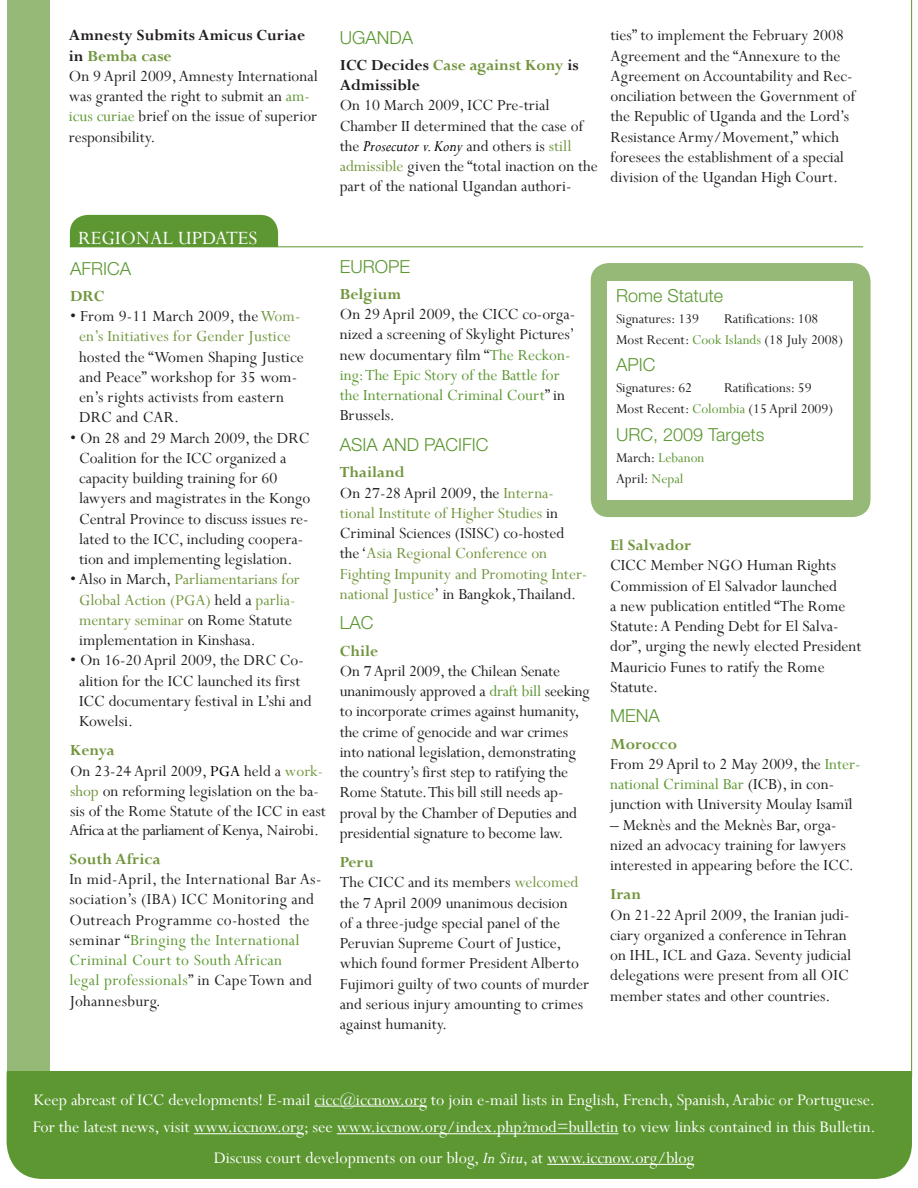
<style>
.page{position:relative;width:918px;height:1188px;background:#fff}
.page>*{position:absolute;margin:0;border:0;box-sizing:border-box;transform-origin:0 0}
.t1{font:21px "Perpetua";color:#fff}
.t2{font:18px/27.6px "Perpetua";color:#fff}
.t3{font:300 18px "Helvetica Neue";color:#5c9731}
.t4{font:17.25px/20.2px "Perpetua";color:#231f20}
.t5{font:17.25px/20.2px "Perpetua";color:#71953d}
.t6{font:17.25px/20.2px "Perpetua";letter-spacing:.02em;color:#231f20}
.t7{font:700 17.25px "Perpetua";color:#71953d}
.t8{font:17.25px "Perpetua";letter-spacing:-.03em;color:#231f20}
.t9{font:700 17.25px/20.2px "Perpetua";color:#231f20}
.t10{font:15px/21px "Perpetua";color:#231f20}
.s1{font-weight:700}
.s2{font-weight:700;color:#71953d}
.s3{color:#5c9731}
.s4{color:#71953d}
.s5{font-style:italic;color:#000}
.s6{color:#231f20}
.s7{color:#000}
.s8{font-style:italic}
</style>
<div class="page">
<div style="left:7px;top:1040px;width:905px;height:139px;background:#5c9731;border-radius:36px"></div>
<div style="left:9px;top:1002px;width:909px;height:69px;background:#fff"></div>
<div style="left:7px;top:0;width:42px;height:1071px;background:#96b977"></div>
<hr style="left:911px;top:0;width:1px;height:1077px;background:#5c9731">
<hr style="left:314px;top:1106px;width:113px;height:1px;background:#fff">
<hr style="left:194px;top:1133px;width:110px;height:1px;background:#fff">
<hr style="left:337px;top:1133px;width:281px;height:1px;background:#fff">
<hr style="left:547px;top:1164px;width:147px;height:1px;background:#fff">
<div style="left:70px;top:215px;width:208px;height:63px;background:#5c9731;border-radius:18px"></div>
<div style="left:64px;top:247px;width:512px;height:43px;background:#fff"></div>
<hr style="left:70px;top:246px;width:793px;height:1px;background:#5c9731">
<div style="left:591px;top:263px;width:280px;height:254px;background:#96b977;border-radius:18px"></div>
<div style="left:607px;top:281px;width:246px;height:219px;background:#fff"></div>
<p class="t4" style="left:69px;top:25px;width:250px"><span class="s1">Amnesty Submits Amicus Curiae in</span> <span class="s2">Bemba case<br></span>On 9 April 2009, Amnesty International was granted the right to submit an <span class="s3">am&shy;icus curiae</span> brief on the issue of superior responsibility.</p>
<p class="t3" style="left:340px;top:26px;width:13px">UGAN</p>
<p class="t3" style="left:389px;top:26px;width:25px">DA</p>
<p class="t9" style="left:340px;top:55px;width:240px">ICC Decides <span class="s4">Case against Kony</span> is<br>Admissible</p>
<p class="t4" style="left:340px;top:95px;width:260px">On 10 March 2009, ICC Pre-trial Chamber II determined that the case of the <span class="s5">Prosecutor v. Kony</span> and others is <span class="s4">still admissible</span> given the “total inaction on the part of the national Ugandan authori-</p>
<p class="t4" style="left:611px;top:25px;width:246px">ties” to implement the February 2008<br>Agreement and the “Annexure to the Agreement on Accountability and Rec&shy;onciliation between the Government of the Republic of Uganda and the Lord’s Resistance Army/Movement,” which foresees the establishment of a special division of the Ugandan High Court.</p>
<p class="t1" style="left:78px;top:225px;width:181px">REGIONAL UPDATES</p>
<p class="t3" style="left:70px;top:257px;width:63px">AFRICA</p>
<p class="t7" style="left:70px;top:285px;width:36px">DRC</p>
<p class="t5" style="left:70px;top:306px;width:232px;text-align:center"><span class="s6">• From 9-11 March 2009, the</span> Wom&shy;en’s Initiatives for Gender Justice</p>
<p class="t4" style="left:79px;top:346px;width:226px">hosted the “Women Shaping Justice and Peace” workshop for 35 wom&shy;en’s rights activists from eastern<br>DRC and CAR.</p>
<p class="t4" style="left:79px;top:427px;width:233px;text-indent:-9px">• On 28 and 29 March 2009, the DRC Coalition for the ICC organized a capacity building training for 60 lawyers and magistrates in the Kongo Central Province to discuss issues re&shy;lated to the ICC, including coopera&shy;tion and implementing legislation.</p>
<p class="t5" style="left:79px;top:569px;width:222px;text-indent:-9px"><span class="s6">• Also in March,</span> Parliamentarians for Global Action (PGA) <span class="s6">held a</span> parlia&shy;mentary seminar <span class="s6">on Rome Statute implementation in Kinshasa.</span></p>
<p class="t4" style="left:79px;top:650px;width:234px;text-indent:-9px">• On 16-20 April 2009, the DRC Co&shy;alition for the ICC launched its first<br>ICC documentary festival in L’shi and<br>Kowelsi.</p>
<p class="t4" style="left:70px;top:740px;width:257px"><span class="s2">Kenya<br></span>On 23-24 April 2009, <span class="s7">PGA</span> held a <span class="s4">work&shy;shop</span> on reforming legislation on the ba&shy;sis of the Rome Statute of the ICC in east</p>
<p class="t8" style="left:69px;top:821px;width:251px">Africa at the parliament of Kenya, Nairobi.</p>
<p class="t7" style="left:69px;top:848px;width:93px">South Africa</p>
<p class="t6" style="left:69px;top:869px;width:253px">In mid-April, the International Bar As&shy;sociation’s (IBA) ICC Monitoring and Outreach Programme co-hosted the seminar “<span class="s3">Bringing the International Criminal Court to South African<br>legal professionals</span>” in Cape Town and Johannesburg.</p>
<p class="t3" style="left:340px;top:255px;width:13px">EURO</p>
<p class="t3" style="left:388px;top:255px;width:22px">PE</p>
<p class="t7" style="left:340px;top:283px;width:63px">Belgium</p>
<p class="t4" style="left:340px;top:304px;width:237px">On 29 April 2009, the CICC co-orga&shy;nized a screening of Skylight Pictures’ new documentary film “<span class="s3">The Reckon&shy;ing: The Epic Story of the Battle for the International Criminal Court</span>” in<br>Brussels.</p>
<p class="t3" style="left:340px;top:434px;width:150px">ASIA AN D PACIFIC</p>
<p class="t5" style="left:340px;top:462px;width:249px"><span class="s1">Thailand<br></span><span class="s6">On 27-28 April 2009, the</span> Interna&shy;tional Institute of Higher Studies <span class="s6">in Criminal Sciences (ISISC) co-hosted the ‘</span>Asia Regional Conference on Fighting Impunity and Promoting Inter&shy;national Justice<span class="s6">’ in Bangkok, Thailand.</span></p>
<p class="t3" style="left:340px;top:612px;width:35px">LAC</p>
<p class="t7" style="left:340px;top:640px;width:40px">Chile</p>
<p class="t4" style="left:340px;top:660px;width:251px">On 7 April 2009, the Chilean Senate unanimously approved a <span class="s3">draft bill</span> seeking to incorporate crimes against humanity, the crime of genocide and war crimes into national legislation, demonstrating the country’s first step to ratifying the Rome Statute. This bill still needs ap&shy;proval by the Chamber of Deputies and presidential signature to become law.</p>
<p class="t4" style="left:340px;top:852px;width:251px"><span class="s2">Peru<br></span>The CICC and its members <span class="s4">welcomed </span>the 7 April 2009 unanimous decision<br>of a three-judge special panel of the<br>Peruvian Supreme Court of Justice, which found former President Alberto<br>Fujimori guilty of two counts of murder and serious injury amounting to crimes against humanity.</p>
<p class="t3" style="left:616px;top:284px;width:109px">Rome Statute</p>
<p class="t10" style="left:616px;top:307px;width:84px">Signatures: 139</p>
<p class="t10" style="left:616px;top:307px;width:229px;text-indent:108px">Ratifications: 108<br>Most Recent: <span class="s3">Cook Islands</span> (18 July 2008)</p>
<p class="t3" style="left:616px;top:354px;width:41px">APIC</p>
<p class="t10" style="left:616px;top:377px;width:78px">Signatures: 62</p>
<p class="t10" style="left:616px;top:377px;width:219px;text-indent:108px">Ratifications: 59<br>Most Recent: <span class="s3">Colombia</span> (15 April 2009)</p>
<p class="t3" style="left:616px;top:423px;width:150px">URC, 2009 Targets</p>
<p class="t10" style="left:616px;top:447px;width:90px">March: <span class="s3">Lebanon<br></span>April: <span class="s3">Nepal</span></p>
<p class="t7" style="left:610px;top:534px;width:83px">El Salvador</p>
<p class="t4" style="left:610px;top:555px;width:253px">CICC Member NGO Human Rights<br>Commission of El Salvador launched<br>a new publication entitled “The Rome<br>Statute: A Pending Debt for El Salva&shy;dor”, urging the newly elected President<br>Mauricio Funes to ratify the Rome<br>Statute.</p>
<p class="t3" style="left:610px;top:705px;width:28px">MENA</p>
<p class="t4" style="left:610px;top:733px;width:252px"><span class="s2">Morocco<br></span>From 29 April to 2 May 2009, the <span class="s3">Inter&shy;national Criminal Bar</span> (ICB), in con&shy;junction with University Moulay Isamïl</p>
<p class="t4" style="left:610px;top:814px;width:245px">– Meknès and the Meknès Bar, orga&shy;nized an advocacy training for lawyers interested in appearing before the ICC.</p>
<p class="t7" style="left:610px;top:884px;width:32px">Iran</p>
<p class="t4" style="left:610px;top:904px;width:243px">On 21-22 April 2009, the Iranian judi&shy;ciary organized a conference in Tehran on IHL, ICL and Gaza. Seventy judicial delegations were present from all OIC member states and other countries.</p>
<p class="t2" style="left:33px;top:1085px;width:845px">Keep abreast of ICC developments! E-mail cicc@iccnow.org to join e-mail lists in English, French, Spanish, Arabic or Portuguese.<br>For the latest news, visit www.iccnow.org; see www.iccnow.org/index.php?mod=bulletin to view links contained in this Bulletin.</p>
<p class="t2" style="left:214px;top:1144px;width:482px">Discuss court developments on our blog, <span class="s8">In Situ</span>, at www.iccnow.org/blog</p>
</div>
